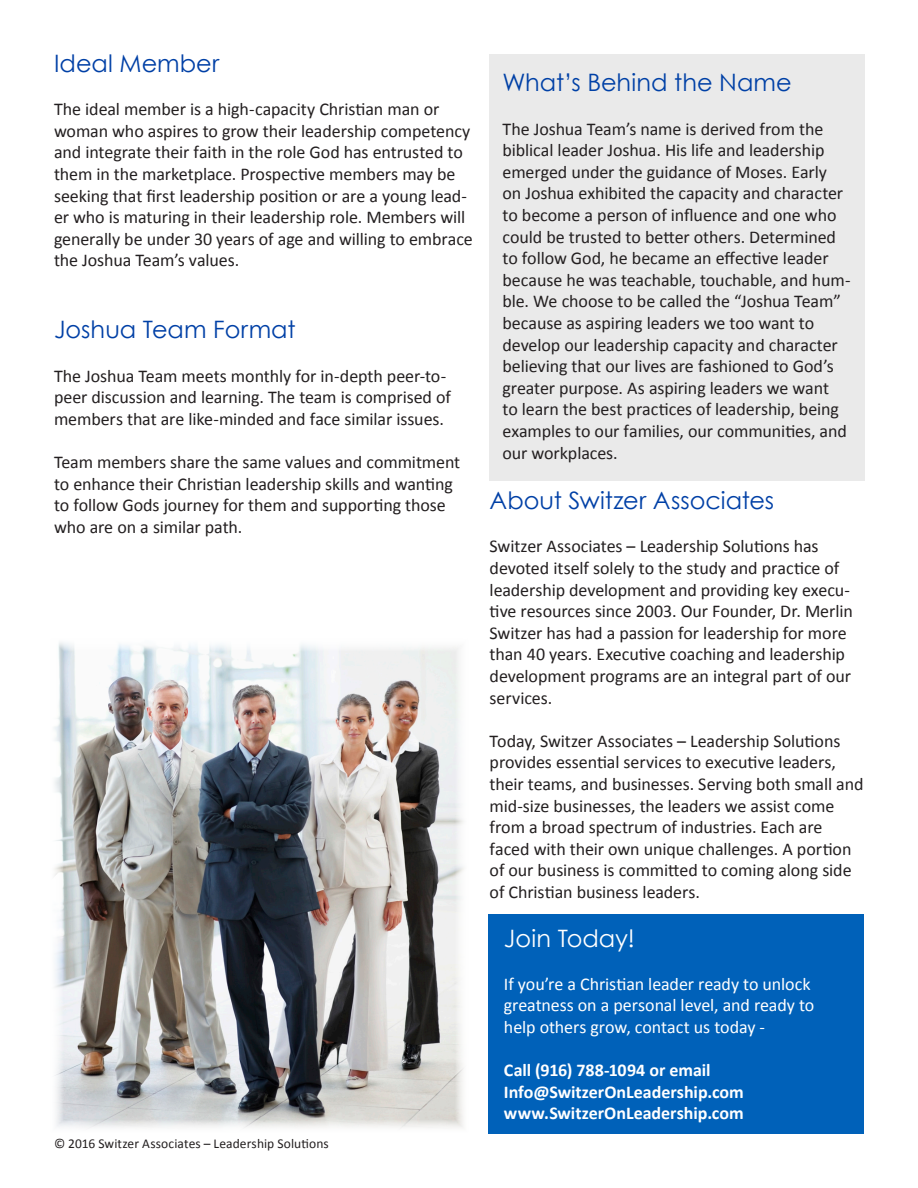
<style>
.page{position:relative;width:918px;height:1188px;background:#fff}
.page>*{position:absolute;margin:0;border:0;box-sizing:border-box;transform-origin:0 0}
.t1{font:24px "Century Gothic";color:#0040a6}
.t2{font:24px "Century Gothic";color:#fff}
.t3{font:18px/21.6px "Calibri";letter-spacing:-.005em;color:#231f20}
.t4{font:18px/21.6px "Calibri";letter-spacing:-.005em;color:#fff}
.t5{font:700 18px "Calibri";color:#fff}
.t6{font:13.5px "Calibri";letter-spacing:.005em;color:#231f20}
</style>
<div class="page">
<div style="left:490px;top:54px;width:375px;height:427px;background:#eaeaea"></div>
<div style="left:489px;top:915px;width:375px;height:219px;background:#0061b9"></div>
<img style="left:54px;top:642px;width:410px;height:486px">
<p class="t1" style="left:54px;top:47px;width:167px">Ideal Member</p>
<p class="t3" style="left:54px;top:98px;width:420px">The ideal member is a high-capacity Christian man or woman who aspires to grow their leadership competency and integrate their faith in the role God has entrusted to them in the marketplace. Prospective members may be seeking that first leadership position or are a young lead&shy;er who is maturing in their leadership role. Members will generally be under 30 years of age and willing to embrace the Joshua Team’s values.</p>
<p class="t1" style="left:54px;top:313px;width:243px">Joshua Team Format</p>
<p class="t3" style="left:54px;top:364px;width:399px">The Joshua Team meets monthly for in-depth peer-to&shy;peer discussion and learning. The team is comprised of members that are like-minded and face similar issues.</p>
<p class="t3" style="left:54px;top:451px;width:408px">Team members share the same values and commitment to enhance their Christian leadership skills and wanting to follow Gods journey for them and supporting those who are on a similar path.</p>
<p class="t6" style="left:54px;top:1134px;width:276px">© 2016 Switzer Associates – Leadership Solutions</p>
<p class="t1" style="left:503px;top:66px;width:291px">What’s Behind the Name</p>
<p class="t3" style="left:503px;top:117px;width:348px">The Joshua Team’s name is derived from the biblical leader Joshua. His life and leadership emerged under the guidance of Moses. Early on Joshua exhibited the capacity and character to become a person of influence and one who could be trusted to better others. Determined to follow God, he became an effective leader because he was teachable, touchable, and hum&shy;ble. We choose to be called the “Joshua Team” because as aspiring leaders we too want to develop our leadership capacity and character believing that our lives are fashioned to God’s greater purpose. As aspiring leaders we want<br>to learn the best practices of leadership, being examples to our families, our communities, and our workplaces.</p>
<p class="t1" style="left:490px;top:484px;width:286px">About Switzer Associates</p>
<p class="t3" style="left:490px;top:535px;width:365px">Switzer Associates – Leadership Solutions has devoted itself solely to the study and practice of leadership development and providing key execu&shy;tive resources since 2003. Our Founder, Dr. Merlin Switzer has had a passion for leadership for more than 40 years. Executive coaching and leadership development programs are an integral part of our services.</p>
<p class="t3" style="left:490px;top:730px;width:375px">Today, Switzer Associates – Leadership Solutions provides essential services to executive leaders, their teams, and businesses. Serving both small and mid-size businesses, the leaders we assist come from a broad spectrum of industries. Each are faced with their own unique challenges. A portion of our business is committed to coming along side of Christian business leaders.</p>
<p class="t2" style="left:504px;top:921px;width:133px">Join Today!</p>
<p class="t4" style="left:504px;top:972px;width:312px">If you’re a Christian leader ready to unlock greatness on a personal level, and ready to</p>
<p class="t4" style="left:504px;top:1016px;width:263px">help others grow, contact us today -</p>
<p class="t5" style="left:504px;top:1057px;width:208px">Call (916) 788-1094 or email</p>
<p class="t5" style="left:504px;top:1079px;width:241px">Info@SwitzerOnLeadership.com</p>
<p class="t5" style="left:504px;top:1101px;width:241px">www.SwitzerOnLeadership.com</p>
</div>
